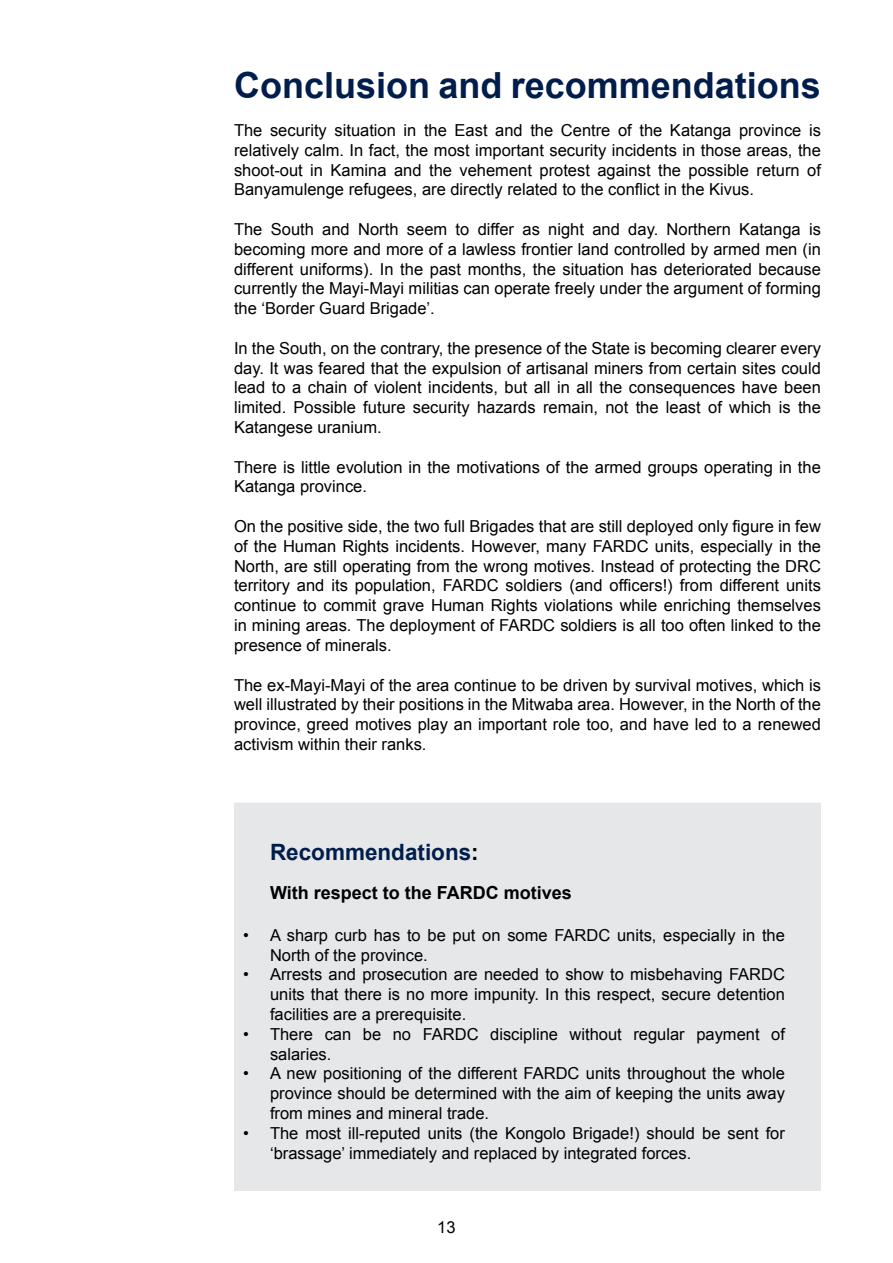
<style>
.page{position:relative;width:893px;height:1263px;background:#fff}
.page>*{position:absolute;margin:0;border:0;box-sizing:border-box;transform-origin:0 0}
.t1{font:700 36px "Arial";color:#001d4c}
.t2{font:700 22.5px "Arial";color:#001d4c}
.t3{font:700 18px "Arial";color:#000}
.t4{font:16.5px/19.8px "Arial";color:#000;text-align:justify}
.s1{color:#000}
</style>
<div class="page">
<div style="left:234px;top:803px;width:587px;height:388px;background:#e6e7e8"></div>
<h1 class="t1" style="left:234px;top:62px;width:588px">Conclusion and recommendations</h1>
<p class="t4" style="left:234px;top:120px;width:588px">The security situation in the East and the Centre of the Katanga province is relatively calm. In fact, the most important security incidents in those areas, the shoot-out in Kamina and the vehement protest against the possible return of Banyamulenge refugees, are directly related to the conflict in the Kivus.</p>
<p class="t4" style="left:234px;top:219px;width:588px">The South and North seem to differ as night and day. Northern Katanga is becoming more and more of a lawless frontier land controlled by armed men (in different uniforms). In the past months, the situation has deteriorated because currently the Mayi-Mayi militias can operate freely under the argument of forming the ‘Border Guard Brigade’.</p>
<p class="t4" style="left:234px;top:338px;width:588px">In the South, on the contrary, the presence of the State is becoming clearer every day. It was feared that the expulsion of artisanal miners from certain sites could lead to a chain of violent incidents, but all in all the consequences have been limited. Possible future security hazards remain, not the least of which is the Katangese uranium.</p>
<p class="t4" style="left:234px;top:457px;width:588px">There is little evolution in the motivations of the armed groups operating in the<br>Katanga province.</p>
<p class="t4" style="left:234px;top:516px;width:588px">On the positive side, the two full Brigades that are still deployed only figure in few of the Human Rights incidents. However, many FARDC units, especially in the North, are still operating from the wrong motives. Instead of protecting the DRC territory and its population, FARDC soldiers (and officers!) from different units continue to commit grave Human Rights violations while enriching themselves in mining areas. The deployment of FARDC soldiers is all too often linked to the presence of minerals.</p>
<p class="t4" style="left:234px;top:675px;width:588px">The ex-Mayi-Mayi of the area continue to be driven by survival motives, which is well illustrated by their positions in the Mitwaba area. However, in the North of the province, greed motives play an important role too, and have led to a renewed activism within their ranks.</p>
<h2 class="t2" style="left:270px;top:837px;width:210px">Recommendations<span class="s1">:</span></h2>
<p class="t3" style="left:270px;top:881px;width:303px">With respect to the FARDC motives</p>
<p class="t4" style="left:270px;top:925px;width:516px;text-indent:-27px">• A sharp curb has to be put on some FARDC units, especially in the<br>North of the province.</p>
<p class="t4" style="left:270px;top:965px;width:516px;text-indent:-27px">• Arrests and prosecution are needed to show to misbehaving FARDC units that there is no more impunity. In this respect, secure detention facilities are a prerequisite.</p>
<p class="t4" style="left:270px;top:1024px;width:516px;text-indent:-27px">• There can be no FARDC discipline without regular payment of salaries.</p>
<p class="t4" style="left:270px;top:1064px;width:516px;text-indent:-27px">• A new positioning of the different FARDC units throughout the whole province should be determined with the aim of keeping the units away from mines and mineral trade.</p>
<p class="t4" style="left:270px;top:1123px;width:516px;text-indent:-27px">• The most ill-reputed units (the Kongolo Brigade!) should be sent for ‘brassage’ immediately and replaced by integrated forces.</p>
<p class="t4" style="left:437px;top:1217px;width:20px">13</p>
</div>
